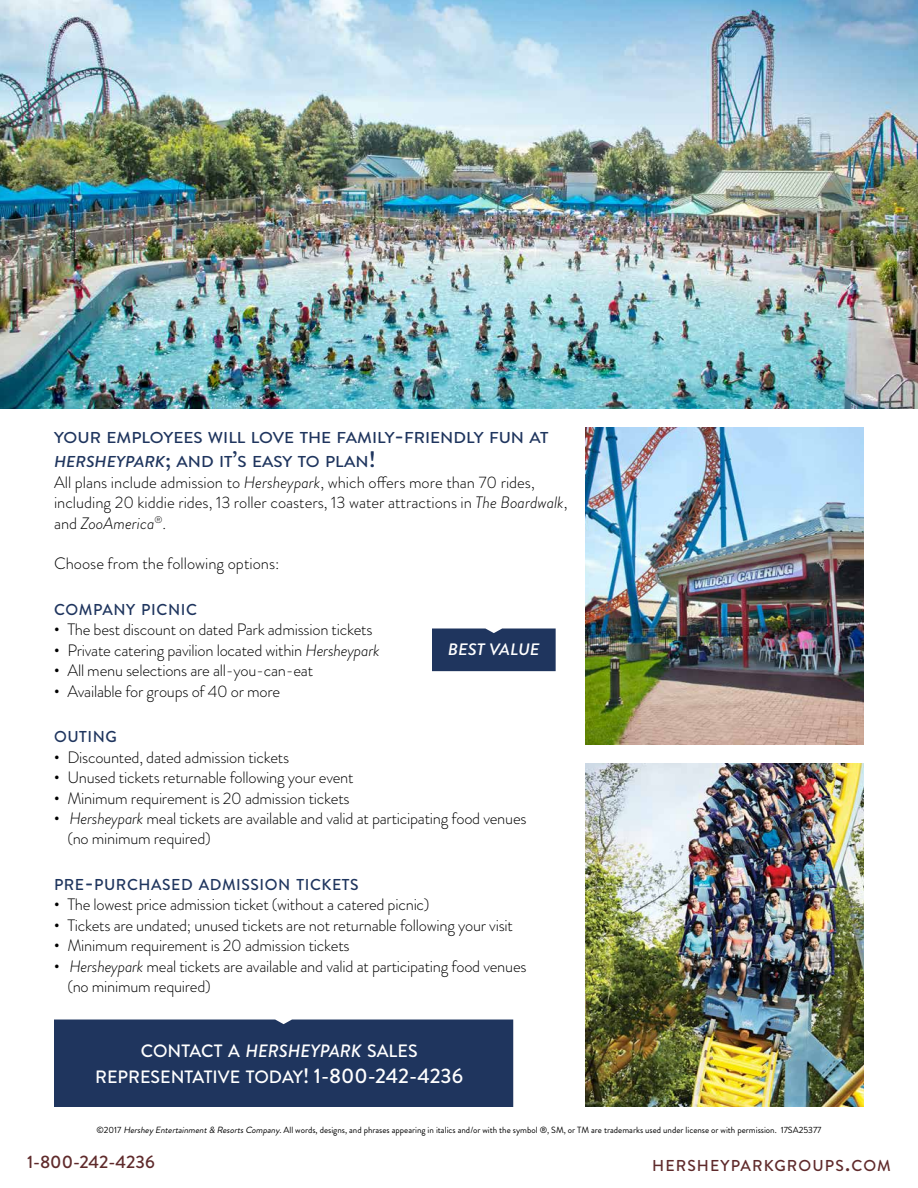
<style>
.page{position:relative;width:918px;height:1188px;background:#fff}
.page>*{position:absolute;margin:0;border:0;box-sizing:border-box;transform-origin:0 0}
.t1{font:500 18px "Brandon Grotesque";color:#5f2a2b}
.t2{font:500 17.85px/25.5px "Brandon Grotesque";color:#fff;text-align:center}
.t3{font:300 16.5px/20.4px "Brandon Grotesque";letter-spacing:-.015em;color:#000}
.t4{font:italic 500 16.5px "Brandon Grotesque";color:#fff;scale:1.08 1}
.t5{font:500 15.75px/24px "Brandon Grotesque";color:#1f355e;scale:1.08 1}
.t6{font:500 15.75px "Brandon Grotesque";letter-spacing:.035em;color:#1f355e}
.t7{font:500 15.75px "Brandon Grotesque";letter-spacing:.07em;color:#5f2a2b}
.t8{font:500 15.75px "Brandon Grotesque";color:#1f355e}
.t9{font:9px "Brandon Grotesque";color:#000}
.s1{font-size:22.5px}
.s2{font-style:italic}
.s3{font-family:"Archer";font-weight:400;font-size:21px}
.s4{font-size:21px}
</style>
<div class="page">
<div style="left:54px;top:1020px;width:459px;height:87px;background:#1f355e"></div>
<img style="left:0;top:0;width:918px;height:408px">
<img style="left:586px;top:764px;width:278px;height:343px">
<img style="left:586px;top:428px;width:278px;height:316px">
<div style="left:432px;top:628px;width:124px;height:43px;background:#1f355e"></div>
<p class="t5" style="left:54px;top:426px;width:459px">YOUR EMPLOYEES WILL LOVE THE FAMILY<span class="s1">-</span>FRIENDLY FUN AT<br><span class="s2">HERSHEYPARK</span><span class="s1">;</span> AND IT<span class="s1">’</span>S EASY TO PLAN<span class="s1">!</span></p>
<p class="t3" style="left:54px;top:472px;width:515px">All plans include admission to <span class="s2">Hersheypark</span>, which offers more than 70 rides, including 20 kiddie rides, 13 roller coasters, 13 water attractions in <span class="s2">The Boardwalk</span>, and <span class="s2">ZooAmerica</span><sup>®</sup>.</p>
<p class="t3" style="left:54px;top:553px;width:227px">Choose from the following options:</p>
<p class="t6" style="left:54px;top:599px;width:145px">COMPANY PICNIC</p>
<p class="t3" style="left:54px;top:620px;width:320px"><span class="s3">•</span> The best discount on dated Park admission tickets</p>
<p class="t3" style="left:54px;top:640px;width:327px"><span class="s3">•</span> Private catering pavilion located within <span class="s2">Hersheypark</span></p>
<p class="t3" style="left:54px;top:660px;width:261px"><span class="s3">•</span> All menu selections are all-you-can-eat</p>
<p class="t3" style="left:54px;top:681px;width:228px"><span class="s3">•</span> Available for groups of 40 or more</p>
<p class="t8" style="left:54px;top:726px;width:64px">OUTING</p>
<p class="t3" style="left:54px;top:747px;width:237px"><span class="s3">•</span> Discounted, dated admission tickets</p>
<p class="t3" style="left:54px;top:767px;width:301px"><span class="s3">•</span> Unused tickets returnable following your event</p>
<p class="t3" style="left:54px;top:788px;width:297px"><span class="s3">•</span> Minimum requirement is 20 admission tickets</p>
<p class="t3" style="left:68px;top:808px;width:461px;text-indent:-14px"><span class="s3">•</span> <span class="s2">Hersheypark</span> meal tickets are available and valid at participating food venues (no minimum required)</p>
<p class="t6" style="left:54px;top:874px;width:306px">PRE<span class="s1">-</span>PURCHASED ADMISSION TICKETS</p>
<p class="t3" style="left:54px;top:895px;width:377px"><span class="s3">•</span> The lowest price admission ticket (without a catered picnic)</p>
<p class="t3" style="left:54px;top:915px;width:461px"><span class="s3">•</span> Tickets are undated; unused tickets are not returnable following your visit</p>
<p class="t3" style="left:54px;top:935px;width:297px"><span class="s3">•</span> Minimum requirement is 20 admission tickets</p>
<p class="t3" style="left:68px;top:956px;width:461px;text-indent:-14px"><span class="s3">•</span> <span class="s2">Hersheypark</span> meal tickets are available and valid at participating food venues (no minimum required)</p>
<p class="t4" style="left:448px;top:638px;width:86px">BEST VALUE</p>
<p class="t2" style="left:95px;top:1039px;width:369px">CONTACT A <span class="s2">HERSHEYPARK</span> SALES<br>REPRESENTATIVE TODAY<span class="s4">! 1-800-242-4236</span></p>
<p class="t9" style="left:96px;top:1124px;width:727px">©2017 <span class="s2">Hershey Entertainment&amp; ResortsCompany.</span>All words, designs, and phrases appearing in italics and/or with the symbol ®, SM, or TM are trademarks used under license or with permission. 17SA25377</p>
<p class="t1" style="left:27px;top:1150px;width:129px">1-800-242-4236</p>
<p class="t7" style="left:652px;top:1155px;width:240px">HERSHEYPARKGROUPS<span class="s1">.</span>COM</p>
</div>
